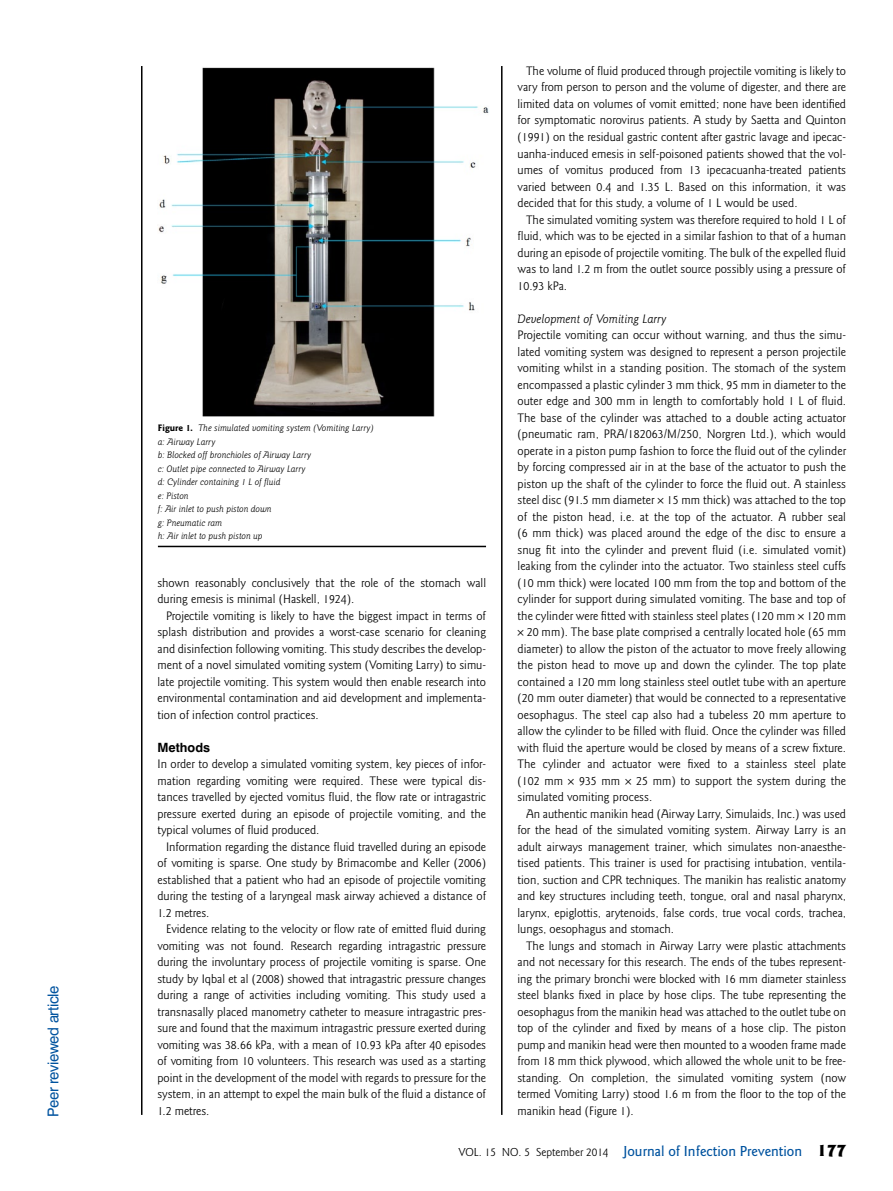
<style>
.page{position:relative;width:893px;height:1191px;background:#fff}
.page>*{position:absolute;margin:0;border:0;box-sizing:border-box;transform-origin:0 0}
.t1{font:500 15px "Goudy Sans Std";color:#00539f}
.t2{font:15px "Swiss 721 BT";letter-spacing:-.025em;color:#00539f}
.t3{font:12.75px/16.5px "Goudy Sans Std";color:#000;text-align:justify}
.t4{font:italic 12.75px "Goudy Sans Std";color:#000}
.t5{font:700 12.75px "Swiss 721 BT";color:#000}
.t6{font:italic 9.75px/13.5px "Goudy Sans Std";color:#000}
.s1{font-weight:700;font-style:normal}
.s2{font-weight:400;font-size:12px;color:#000}
.s3{font-weight:900;font-size:18px;color:#000}
</style>
<div class="page">
<hr style="left:501px;top:66px;width:1px;height:1049px;background:#000">
<hr style="left:141px;top:66px;width:1px;height:1049px;background:#000">
<hr style="left:158px;top:546px;width:328px;height:1px;background:#000">
<img style="left:158px;top:67px;width:331px;height:350px">
<p class="t2" style="left:44px;top:1116px;width:133px;rotate:-90deg">Peer reviewed article</p>
<p class="t6" style="left:158px;top:422px;width:217px"><span class="s1">Figure 1.</span> The simulated vomiting system (Vomiting Larry) a: Airway Larry<br>b: Blocked off bronchioles of Airway Larry<br>c: Outlet pipe connected to Airway Larry<br>d: Cylinder containing 1 L of fluid<br>e: Piston<br>f: Air inlet to push piston down<br>g: Pneumatic ram<br>h: Air inlet to push piston up</p>
<p class="t3" style="left:158px;top:574px;width:330px">shown reasonably conclusively that the role of the stomach wall during emesis is minimal (Haskell, 1924).</p>
<p class="t3" style="left:158px;top:607px;width:330px;text-indent:9px">Projectile vomiting is likely to have the biggest impact in terms of splash distribution and provides a worst-case scenario for cleaning and disinfection following vomiting. This study describes the develop&shy;ment of a novel simulated vomiting system (Vomiting Larry) to simu&shy;late projectile vomiting. This system would then enable research into environmental contamination and aid development and implementa&shy;tion of infection control practices.</p>
<p class="t5" style="left:158px;top:739px;width:54px">Methods</p>
<p class="t3" style="left:158px;top:756px;width:330px">In order to develop a simulated vomiting system, key pieces of infor&shy;mation regarding vomiting were required. These were typical dis&shy;tances travelled by ejected vomitus fluid, the flow rate or intragastric pressure exerted during an episode of projectile vomiting, and the typical volumes of fluid produced.</p>
<p class="t3" style="left:158px;top:838px;width:330px;text-indent:9px">Information regarding the distance fluid travelled during an episode of vomiting is sparse. One study by Brimacombe and Keller (2006) established that a patient who had an episode of projectile vomiting during the testing of a laryngeal mask airway achieved a distance of 1.2 metres.</p>
<p class="t3" style="left:158px;top:921px;width:330px;text-indent:9px">Evidence relating to the velocity or flow rate of emitted fluid during vomiting was not found. Research regarding intragastric pressure during the involuntary process of projectile vomiting is sparse. One study by Iqbal et al (2008) showed that intragastric pressure changes during a range of activities including vomiting. This study used a transnasally placed manometry catheter to measure intragastric pres&shy;sure and found that the maximum intragastric pressure exerted during vomiting was 38.66 kPa, with a mean of 10.93 kPa after 40 episodes of vomiting from 10 volunteers. This research was used as a starting point in the development of the model with regards to pressure for the system, in an attempt to expel the main bulk of the fluid a distance of 1.2 metres.</p>
<p class="t3" style="left:517px;top:63px;width:330px;text-indent:9px">The volume of fluid produced through projectile vomiting is likely to vary from person to person and the volume of digester, and there are limited data on volumes of vomit emitted; none have been identified for symptomatic norovirus patients. A study by Saetta and Quinton (1991) on the residual gastric content after gastric lavage and ipecac&shy;uanha-induced emesis in self-poisoned patients showed that the vol&shy;umes of vomitus produced from 13 ipecacuanha-treated patients varied between 0.4 and 1.35 L. Based on this information, it was decided that for this study, a volume of 1 L would be used.</p>
<p class="t3" style="left:517px;top:211px;width:330px;text-indent:9px">The simulated vomiting system was therefore required to hold 1 L of fluid, which was to be ejected in a similar fashion to that of a human during an episode of projectile vomiting. The bulk of the expelled fluid was to land 1.2 m from the outlet source possibly using a pressure of 10.93 kPa.</p>
<p class="t4" style="left:517px;top:311px;width:151px">Development of Vomiting Larry</p>
<p class="t3" style="left:517px;top:327px;width:330px">Projectile vomiting can occur without warning, and thus the simu&shy;lated vomiting system was designed to represent a person projectile vomiting whilst in a standing position. The stomach of the system encompassed a plastic cylinder 3 mm thick, 95 mm in diameter to the outer edge and 300 mm in length to comfortably hold 1 L of fluid.<br>The base of the cylinder was attached to a double acting actuator (pneumatic ram, PRA/182063/M/250, Norgren Ltd.), which would operate in a piston pump fashion to force the fluid out of the cylinder by forcing compressed air in at the base of the actuator to push the piston up the shaft of the cylinder to force the fluid out. A stainless steel disc (91.5 mm diameter × 15 mm thick) was attached to the top of the piston head, i.e. at the top of the actuator. A rubber seal (6 mm thick) was placed around the edge of the disc to ensure a snug fit into the cylinder and prevent fluid (i.e. simulated vomit) leaking from the cylinder into the actuator. Two stainless steel cuffs (10 mm thick) were located 100 mm from the top and bottom of the cylinder for support during simulated vomiting. The base and top of the cylinder were fitted with stainless steel plates (120 mm × 120 mm × 20 mm). The base plate comprised a centrally located hole (65 mm diameter) to allow the piston of the actuator to move freely allowing the piston head to move up and down the cylinder. The top plate contained a 120 mm long stainless steel outlet tube with an aperture (20 mm outer diameter) that would be connected to a representative oesophagus. The steel cap also had a tubeless 20 mm aperture to allow the cylinder to be filled with fluid. Once the cylinder was filled with fluid the aperture would be closed by means of a screw fixture.<br>The cylinder and actuator were fixed to a stainless steel plate (102 mm × 935 mm × 25 mm) to support the system during the simulated vomiting process.</p>
<p class="t3" style="left:517px;top:805px;width:330px;text-indent:9px">An authentic manikin head (Airway Larry, Simulaids, Inc.) was used for the head of the simulated vomiting system. Airway Larry is an adult airways management trainer, which simulates non-anaesthe&shy;tised patients. This trainer is used for practising intubation, ventila&shy;tion, suction and CPR techniques. The manikin has realistic anatomy and key structures including teeth, tongue, oral and nasal pharynx, larynx, epiglottis, arytenoids, false cords, true vocal cords, trachea, lungs, oesophagus and stomach.</p>
<p class="t3" style="left:517px;top:937px;width:330px;text-indent:9px">The lungs and stomach in Airway Larry were plastic attachments and not necessary for this research. The ends of the tubes represent&shy;ing the primary bronchi were blocked with 16 mm diameter stainless steel blanks fixed in place by hose clips. The tube representing the oesophagus from the manikin head was attached to the outlet tube on top of the cylinder and fixed by means of a hose clip. The piston pump and manikin head were then mounted to a wooden frame made from 18 mm thick plywood, which allowed the whole unit to be free&shy;standing. On completion, the simulated vomiting system (now termed Vomiting Larry) stood 1.6 m from the floor to the top of the manikin head (Figure 1).</p>
<p class="t1" style="left:459px;top:1142px;width:389px"><span class="s2">VOL. 15 NO. 5 September 2014</span> Journal of Infection Prevention <span class="s3">177</span></p>
</div>
